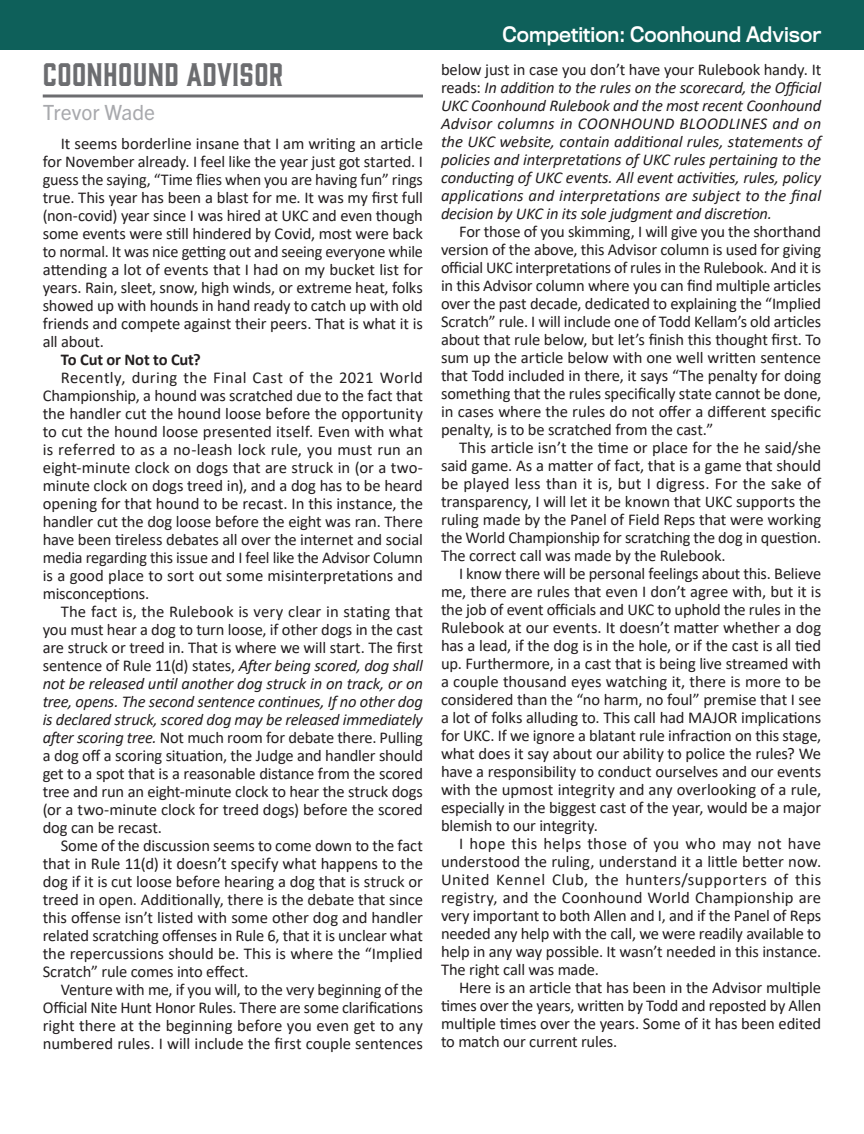
<style>
.page{position:relative;width:864px;height:1134px;background:#fff}
.page>*{position:absolute;margin:0;border:0;box-sizing:border-box;transform-origin:0 0}
.t1{font:30px "Gin";letter-spacing:.01em;color:#6c6d70}
.t2{font:21px "Trade Gothic Next LT Pro";color:#a8a9ad}
.t3{font:19.8px "Titling Gothic FB Standard";color:#fff;scale:.91 1}
.No_Spacing{font:16.5px/18px "Calibri";letter-spacing:-.01em;color:#231f20;text-align:justify}
.No_Spacing-2{font:italic 16.5px/18px "Calibri";letter-spacing:-.01em;color:#231f20;text-align:justify}
.No_Spacing-3{font:700 16.5px "Calibri";letter-spacing:-.01em;color:#231f20}
.s1{font-style:italic}
.s2{font-style:normal}
</style>
<div class="page">
<svg style="left:43px;top:94px;width:380px;height:4px;background:#909193"></svg>
<div style="left:0;top:0;width:864px;height:50px;background:#0e605a"></div>
<p class="t1" style="left:43px;top:53px;width:242px">COONHOUND ADVISOR</p>
<p class="t2" style="left:43px;top:98px;width:114px">Trevor Wade</p>
<p class="No_Spacing" style="left:43px;top:134px;width:382px;text-indent:18px">It seems borderline insane that I am writing an article for November already. I feel like the year just got started. I guess the saying, “Time flies when you are having fun” rings true. This year has been a blast for me. It was my first full (non-covid) year since I was hired at UKC and even though some events were still hindered by Covid, most were back to normal. It was nice getting out and seeing everyone while attending a lot of events that I had on my bucket list for years. Rain, sleet, snow, high winds, or extreme heat, folks showed up with hounds in hand ready to catch up with old friends and compete against their peers. That is what it is all about.</p>
<p class="No_Spacing-3" style="left:61px;top:347px;width:142px">To Cut or Not to Cut?</p>
<p class="No_Spacing" style="left:43px;top:368px;width:382px;text-indent:18px">Recently, during the Final Cast of the 2021 World Championship, a hound was scratched due to the fact that the handler cut the hound loose before the opportunity to cut the hound loose presented itself. Even with what is referred to as a no-leash lock rule, you must run an eight-minute clock on dogs that are struck in (or a two&shy;minute clock on dogs treed in), and a dog has to be heard opening for that hound to be recast. In this instance, the handler cut the dog loose before the eight was ran. There have been tireless debates all over the internet and social media regarding this issue and I feel like the Advisor Column is a good place to sort out some misinterpretations and misconceptions.</p>
<p class="No_Spacing" style="left:43px;top:602px;width:382px;text-indent:18px">The fact is, the Rulebook is very clear in stating that you must hear a dog to turn loose, if other dogs in the cast are struck or treed in. That is where we will start. The first sentence of Rule 11(d) states, <span class="s1">After being scored, dog shall not be released until another dog struck in on track, or on tree, opens. The second sentence continues, If no other dog is declared struck, scored dog may be released immediately after scoring tree.</span> Not much room for debate there. Pulling a dog off a scoring situation, the Judge and handler should get to a spot that is a reasonable distance from the scored tree and run an eight-minute clock to hear the struck dogs (or a two-minute clock for treed dogs) before the scored dog can be recast.</p>
<p class="No_Spacing" style="left:43px;top:836px;width:382px;text-indent:18px">Some of the discussion seems to come down to the fact that in Rule 11(d) it doesn’t specify what happens to the dog if it is cut loose before hearing a dog that is struck or treed in open. Additionally, there is the debate that since this offense isn’t listed with some other dog and handler related scratching offenses in Rule 6, that it is unclear what the repercussions should be. This is where the “Implied Scratch” rule comes into effect.</p>
<p class="No_Spacing" style="left:43px;top:980px;width:382px;text-indent:18px">Venture with me, if you will, to the very beginning of the Official Nite Hunt Honor Rules. There are some clarifications right there at the beginning before you even get to any numbered rules. I will include the first couple sentences</p>
<p class="t3" style="left:503px;top:23px;width:352px">Competition: Coonhound Advisor</p>
<p class="No_Spacing-2" style="left:441px;top:60px;width:382px"><span class="s2">below just in case you don’t have your Rulebook handy. It reads:</span> In addition to the rules on the scorecard, the Official UKC Coonhound Rulebook and the most recent Coonhound Advisor columns in COONHOUND BLOODLINES and on the UKC website, contain additional rules, statements of policies and interpretations of UKC rules pertaining to the conducting of UKC events. All event activities, rules, policy applications and interpretations are subject to the final decision by UKC in its sole judgment and discretion.</p>
<p class="No_Spacing" style="left:441px;top:222px;width:382px;text-indent:18px">For those of you skimming, I will give you the shorthand version of the above, this Advisor column is used for giving official UKC interpretations of rules in the Rulebook. And it is in this Advisor column where you can find multiple articles over the past decade, dedicated to explaining the “Implied Scratch” rule. I will include one of Todd Kellam’s old articles about that rule below, but let’s finish this thought first. To sum up the article below with one well written sentence that Todd included in there, it says “The penalty for doing something that the rules specifically state cannot be done, in cases where the rules do not offer a different specific penalty, is to be scratched from the cast.”</p>
<p class="No_Spacing" style="left:441px;top:438px;width:382px;text-indent:18px">This article isn’t the time or place for the he said/she said game. As a matter of fact, that is a game that should be played less than it is, but I digress. For the sake of transparency, I will let it be known that UKC supports the ruling made by the Panel of Field Reps that were working the World Championship for scratching the dog in question.<br>The correct call was made by the Rulebook.</p>
<p class="No_Spacing" style="left:441px;top:564px;width:382px;text-indent:18px">I know there will be personal feelings about this. Believe me, there are rules that even I don’t agree with, but it is the job of event officials and UKC to uphold the rules in the Rulebook at our events. It doesn’t matter whether a dog has a lead, if the dog is in the hole, or if the cast is all tied up. Furthermore, in a cast that is being live streamed with a couple thousand eyes watching it, there is more to be considered than the “no harm, no foul” premise that I see a lot of folks alluding to. This call had MAJOR implications for UKC. If we ignore a blatant rule infraction on this stage, what does it say about our ability to police the rules? We have a responsibility to conduct ourselves and our events with the upmost integrity and any overlooking of a rule, especially in the biggest cast of the year, would be a major blemish to our integrity.</p>
<p class="No_Spacing" style="left:441px;top:834px;width:382px;text-indent:18px">I hope this helps those of you who may not have understood the ruling, understand it a little better now.<br>United Kennel Club, the hunters/supporters of this registry, and the Coonhound World Championship are very important to both Allen and I, and if the Panel of Reps needed any help with the call, we were readily available to help in any way possible. It wasn’t needed in this instance.<br>The right call was made.</p>
<p class="No_Spacing" style="left:441px;top:978px;width:382px;text-indent:18px">Here is an article that has been in the Advisor multiple times over the years, written by Todd and reposted by Allen multiple times over the years. Some of it has been edited to match our current rules.</p>
</div>
